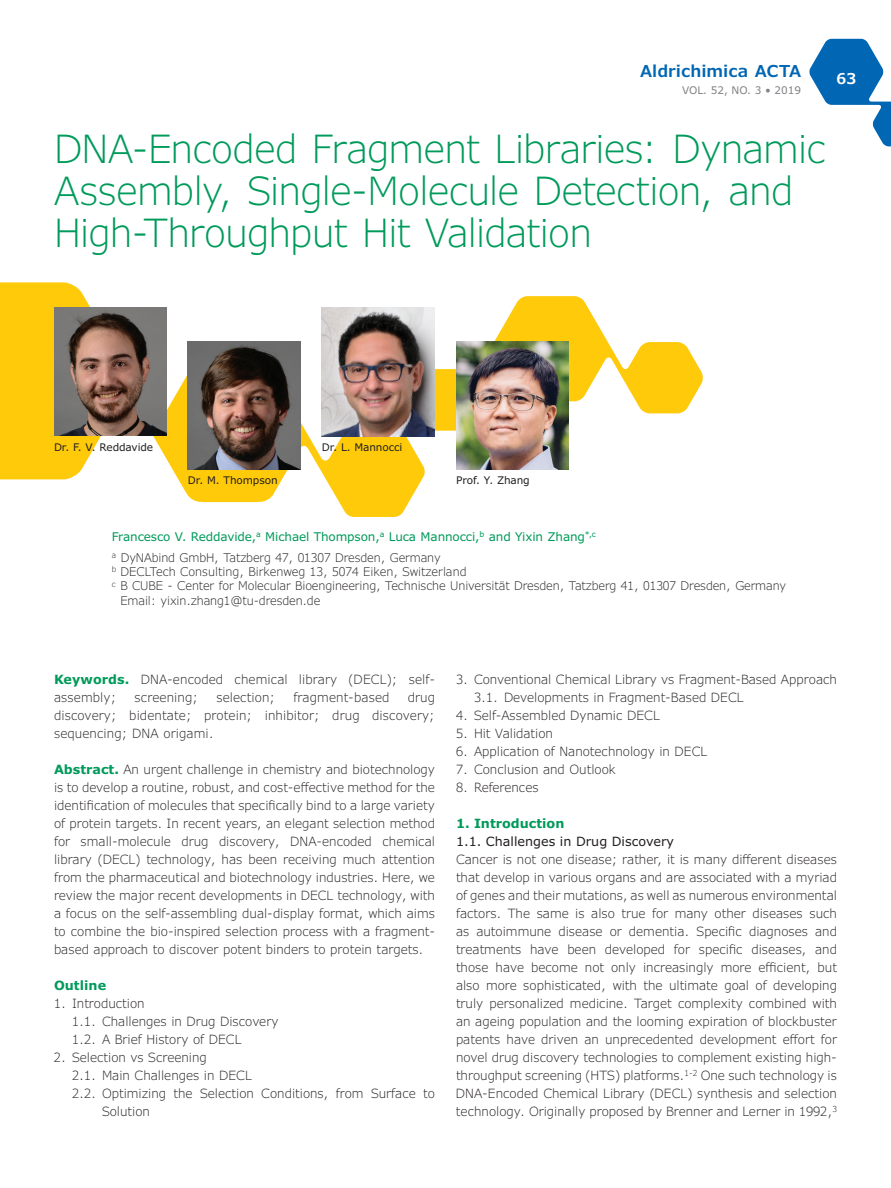
<style>
.page{position:relative;width:891px;height:1188px;background:#fff}
.page>*{position:absolute;margin:0;border:0;box-sizing:border-box;transform-origin:0 0}
.t1{font:300 39px/42px "Verdana Pro";letter-spacing:-.025em;color:#009a5a}
.t2{font:600 16.5px "Verdana Pro";color:#0166b3}
.t3{font:600 15px "Verdana Pro";color:#fff}
.t4{font:300 12.75px/18px "Verdana Pro";color:#231f20}
.t5{font:12.75px "Verdana Pro";color:#231f20}
.t6{font:700 12.75px "Verdana Pro";color:#009a5a}
.t7{font:300 12px "Verdana Pro";letter-spacing:-.01em;color:#231f20}
.t8{font:12px/21.1px "Verdana Pro";letter-spacing:-.01em;color:#009a5a}
.t9{font:10.5px "Verdana Pro";letter-spacing:-.01em;color:#231f20}
.t10{font:10.5px "Verdana Pro";color:#808285}
.s1{font-weight:300;color:#231f20}
.s2{font-weight:700;color:#009a5a}
</style>
<div class="page">
<svg style="left:809px;top:39px;width:82px;height:107px"></svg>
<svg style="left:494px;top:296px;width:209px;height:117px"></svg>
<svg style="left:0;top:282px;width:479px;height:235px"></svg>
<img style="left:322px;top:308px;width:112px;height:128px">
<img style="left:54px;top:307px;width:112px;height:129px">
<img style="left:456px;top:341px;width:112px;height:128px">
<img style="left:188px;top:341px;width:112px;height:128px">
<p class="t2" style="left:640px;top:60px;width:163px">Aldrichimica ACTA</p>
<p class="t10" style="left:682px;top:84px;width:121px">VOL. 52, NO. 3 • 2019</p>
<p class="t3" style="left:837px;top:69px;width:21px">63</p>
<h1 class="t1" style="left:54px;top:128px;width:774px">DNA-Encoded Fragment Libraries: Dynamic<br>Assembly, Single-Molecule Detection, and<br>High-Throughput Hit Validation</h1>
<p class="t9" style="left:54px;top:440px;width:101px">Dr. F. V. Reddavide</p>
<p class="t9" style="left:322px;top:441px;width:82px">Dr. L. Mannocci</p>
<p class="t9" style="left:188px;top:474px;width:91px">Dr. M. Thompson</p>
<p class="t9" style="left:456px;top:474px;width:75px">Prof. Y. Zhang</p>
<p class="t8" style="left:112px;top:526px;width:486px">Francesco V. Reddavide,<sup>a</sup> Michael Thompson,<sup>a</sup> Luca Mannocci,<sup>b</sup> and Yixin Zhang<sup>*,c </sup><sup>a</sup> <span class="s1">DyNAbind GmbH, Tatzberg 47, 01307 Dresden, Germany</span></p>
<p class="t7" style="left:112px;top:564px;width:356px"><sup>b</sup> DECLTech Consulting, Birkenweg 13, 5074 Eiken, Switzerland</p>
<p class="t7" style="left:112px;top:578px;width:676px"><sup>c</sup> B CUBE - Center for Molecular Bioengineering, Technische Universität Dresden, Tatzberg 41, 01307 Dresden, Germany</p>
<p class="t7" style="left:120px;top:593px;width:202px">Email: yixin.zhang1@tu-dresden.de</p>
<p class="t4" style="left:54px;top:671px;width:383px"><span class="s2">Keywords.</span> DNA-encoded chemical library (DECL); self&shy;assembly;</p>
<p class="t4" style="left:135px;top:689px;width:65px">screening;</p>
<p class="t4" style="left:216px;top:689px;width:60px">selection;</p>
<p class="t4" style="left:293px;top:689px;width:98px">fragment-based</p>
<p class="t4" style="left:54px;top:689px;width:383px;text-align:justify;text-indent:354px">drug discovery; bidentate; protein; inhibitor; drug discovery; sequencing; DNA origami.</p>
<p class="t4" style="left:54px;top:761px;width:383px;text-align:justify"><span class="s2">Abstract.</span> An urgent challenge in chemistry and biotechnology is to develop a routine, robust, and cost-effective method for the identification of molecules that specifically bind to a large variety of protein targets. In recent years, an elegant selection method for small-molecule drug discovery, DNA-encoded chemical library (DECL) technology, has been receiving much attention from the pharmaceutical and biotechnology industries. Here, we review the major recent developments in DECL technology, with a focus on the self-assembling dual-display format, which aims to combine the bio-inspired selection process with a fragment&shy;based approach to discover potent binders to protein targets.</p>
<p class="t6" style="left:54px;top:977px;width:54px">Outline</p>
<p class="t4" style="left:72px;top:995px;width:208px;text-indent:-18px">1. Introduction<br>1.1. Challenges in Drug Discovery<br>1.2. A Brief History of DECL</p>
<p class="t4" style="left:54px;top:1049px;width:154px">2. Selection vs Screening</p>
<p class="t4" style="left:72px;top:1067px;width:181px">2.1. Main Challenges in DECL</p>
<p class="t4" style="left:72px;top:1085px;width:365px">2.2. Optimizing the Selection Conditions, from Surface to</p>
<p class="t4" style="left:102px;top:1103px;width:50px">Solution</p>
<p class="t4" style="left:474px;top:671px;width:364px;text-indent:-18px">3. Conventional Chemical Library vs Fragment-Based Approach<br>3.1. Developments in Fragment-Based DECL</p>
<p class="t4" style="left:456px;top:707px;width:205px">4. Self-Assembled Dynamic DECL</p>
<p class="t4" style="left:456px;top:725px;width:99px">5. Hit Validation</p>
<p class="t4" style="left:456px;top:743px;width:253px">6. Application of Nanotechnology in DECL</p>
<p class="t4" style="left:456px;top:761px;width:161px">7. Conclusion and Outlook</p>
<p class="t4" style="left:456px;top:779px;width:84px">8. References</p>
<p class="t6" style="left:456px;top:815px;width:110px">1. Introduction</p>
<p class="t5" style="left:456px;top:833px;width:220px">1.1. Challenges in Drug Discovery</p>
<p class="t4" style="left:456px;top:851px;width:383px;text-align:justify">Cancer is not one disease; rather, it is many different diseases that develop in various organs and are associated with a myriad of genes and their mutations, as well as numerous environmental factors. The same is also true for many other diseases such as autoimmune disease or dementia. Specific diagnoses and treatments have been developed for specific diseases, and those have become not only increasingly more efficient, but also more sophisticated, with the ultimate goal of developing truly personalized medicine. Target complexity combined with an ageing population and the looming expiration of blockbuster patents have driven an unprecedented development effort for novel drug discovery technologies to complement existing high&shy;throughput screening (HTS) platforms.<sup>1-2</sup> One such technology is DNA-Encoded Chemical Library (DECL) synthesis and selection technology. Originally proposed by Brenner and Lerner in 1992,<sup>3</sup></p>
</div>
